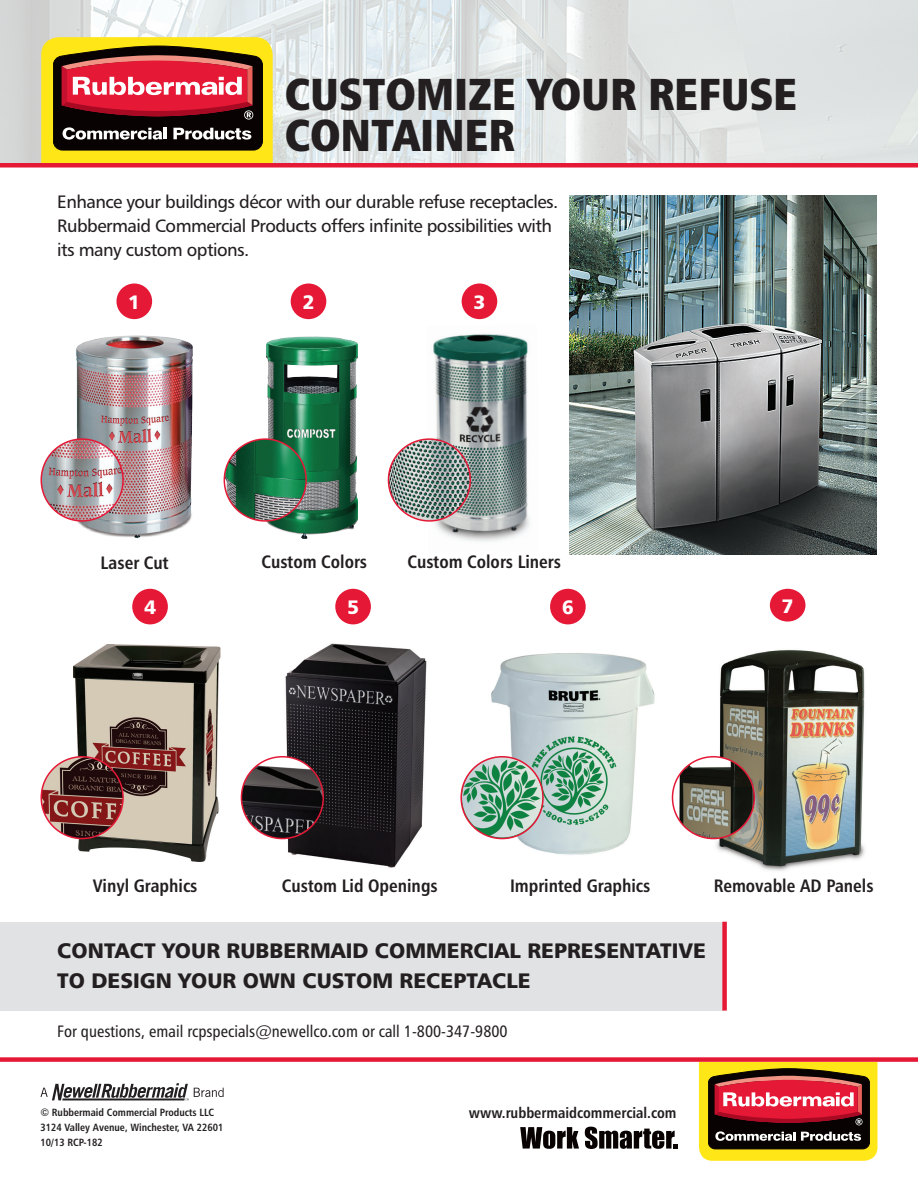
<style>
.page{position:relative;width:918px;height:1188px;background:#fff}
.page>*{position:absolute;margin:0;border:0;box-sizing:border-box;transform-origin:0 0}
.t1{font:44.85px/41.4px "Humanist 777 BT Extra Black Cond B";letter-spacing:-.005em;color:#231f20}
.t2{font:21px/30px "Humanist 777 BT Black B";color:#231f20}
.t3{font:19.5px "Humanist 777 BT Black B";color:#fff}
.t4{font:18px/24px "Humanist 777 BT Roman B";letter-spacing:-.03em;color:#231f20}
.t5{font:18px "Humanist 777 BT Bold Condensed B";color:#231f20}
.t6{font:16.5px "Humanist 777 BT Roman Condensed B";color:#231f20}
.t7{font:15px "Humanist 777 BT Bold Condensed B";color:#231f20}
.t8{font:10.5px "Humanist 777 BT Bold Condensed B";color:#231f20}
</style>
<div class="page">
<svg style="left:0;top:0;width:918px;height:163px;background:#e0e4e4"></svg>
<img style="left:240px;top:643px;width:231px;height:225px">
<img style="left:73px;top:645px;width:148px;height:217px">
<svg style="left:41px;top:37px;width:232px;height:126px;background:#a36331"></svg>
<div style="left:0;top:163px;width:918px;height:5px;background:#e51836"></div>
<img style="left:570px;top:195px;width:306px;height:359px">
<img style="left:43px;top:335px;width:188px;height:204px">
<img style="left:258px;top:336px;width:99px;height:223px">
<img style="left:433px;top:334px;width:97px;height:208px">
<img style="left:709px;top:650px;width:156px;height:221px">
<img style="left:484px;top:653px;width:171px;height:202px">
<svg style="left:699px;top:1062px;width:179px;height:99px;background:#a56531"></svg>
<div style="left:0;top:1057px;width:918px;height:5px;background:#e51836"></div>
<svg style="left:520px;top:1127px;width:59px;height:22px"></svg>
<svg style="left:585px;top:1127px;width:93px;height:22px"></svg>
<svg style="left:40px;top:1083px;width:184px;height:17px"></svg>
<div style="left:0;top:922px;width:724px;height:89px;background:#dcdddf"></div>
<div style="left:722px;top:922px;width:5px;height:89px;background:#e51836"></div>
<div style="left:116px;top:283px;width:36px;height:36px;background:#e51836;border-radius:50%"></div>
<div style="left:291px;top:283px;width:35px;height:36px;background:#e51836;border-radius:50%"></div>
<div style="left:462px;top:283px;width:35px;height:36px;background:#e51836;border-radius:50%"></div>
<div style="left:132px;top:589px;width:36px;height:35px;background:#e51836;border-radius:50%"></div>
<div style="left:335px;top:589px;width:36px;height:35px;background:#e51836;border-radius:50%"></div>
<div style="left:550px;top:589px;width:36px;height:35px;background:#e51836;border-radius:50%"></div>
<div style="left:770px;top:589px;width:35px;height:33px;background:#e51836;border-radius:50%"></div>
<img style="left:41px;top:439px;width:82px;height:82px;border-radius:41px">
<div style="left:40px;top:438px;width:84px;height:84px;border:2px solid #e51836;border-radius:50%"></div>
<img style="left:224px;top:439px;width:82px;height:82px;border-radius:41px">
<div style="left:224px;top:438px;width:83px;height:84px;border:2px solid #e51836;border-radius:50%"></div>
<img style="left:388px;top:439px;width:82px;height:82px;border-radius:41px">
<div style="left:388px;top:438px;width:83px;height:84px;border:2px solid #e51836;border-radius:50%"></div>
<img style="left:41px;top:757px;width:82px;height:82px;border-radius:41px">
<div style="left:40px;top:756px;width:84px;height:83px;border:2px solid #e51836;border-radius:50%"></div>
<img style="left:241px;top:757px;width:82px;height:82px;border-radius:41px">
<div style="left:241px;top:756px;width:83px;height:83px;border:2px solid #e51836;border-radius:50%"></div>
<img style="left:461px;top:757px;width:82px;height:82px;border-radius:41px">
<div style="left:460px;top:756px;width:84px;height:83px;border:2px solid #e51836;border-radius:50%"></div>
<img style="left:673px;top:757px;width:81px;height:82px;border-radius:41px">
<div style="left:672px;top:756px;width:83px;height:83px;border:2px solid #e51836;border-radius:50%"></div>
<p class="t1" style="left:285px;top:72px;width:514px">CUSTOMIZE YOUR REFUSE<br>CONTAINER</p>
<p class="t4" style="left:57px;top:190px;width:503px">Enhance your buildings décor with our durable refuse receptacles.<br>Rubbermaid Commercial Products offers infinite possibilities with its many custom options.</p>
<p class="t3" style="left:128px;top:289px;width:14px">1</p>
<p class="t3" style="left:303px;top:289px;width:14px">2</p>
<p class="t3" style="left:473px;top:289px;width:14px">3</p>
<p class="t5" style="left:100px;top:551px;width:70px">Laser Cut</p>
<p class="t5" style="left:261px;top:551px;width:107px">Custom Colors</p>
<p class="t5" style="left:407px;top:551px;width:155px">Custom Colors Liners</p>
<p class="t3" style="left:144px;top:594px;width:14px">4</p>
<p class="t3" style="left:347px;top:594px;width:14px">5</p>
<p class="t3" style="left:562px;top:594px;width:14px">6</p>
<p class="t3" style="left:782px;top:594px;width:14px">7</p>
<p class="t5" style="left:93px;top:874px;width:106px">Vinyl Graphics</p>
<p class="t5" style="left:282px;top:874px;width:157px">Custom Lid Openings</p>
<p class="t5" style="left:510px;top:874px;width:142px">Imprinted Graphics</p>
<p class="t5" style="left:714px;top:874px;width:161px">Removable AD Panels</p>
<p class="t2" style="left:57px;top:935px;width:650px">CONTACT YOUR RUBBERMAID COMMERCIAL REPRESENTATIVE<br>TO DESIGN YOUR OWN CUSTOM RECEPTACLE</p>
<p class="t6" style="left:57px;top:1021px;width:452px">For questions, email rcpspecials@newellco.com or call 1-800-347-9800</p>
<p class="t8" style="left:40px;top:1106px;width:175px">© Rubbermaid Commercial Products LLC</p>
<p class="t8" style="left:40px;top:1121px;width:185px">3124 Valley Avenue, Winchester, VA 22601</p>
<p class="t8" style="left:40px;top:1136px;width:64px">10/13 RCP-182</p>
<p class="t7" style="left:469px;top:1103px;width:209px">www.rubbermaidcommercial.com</p>
</div>
